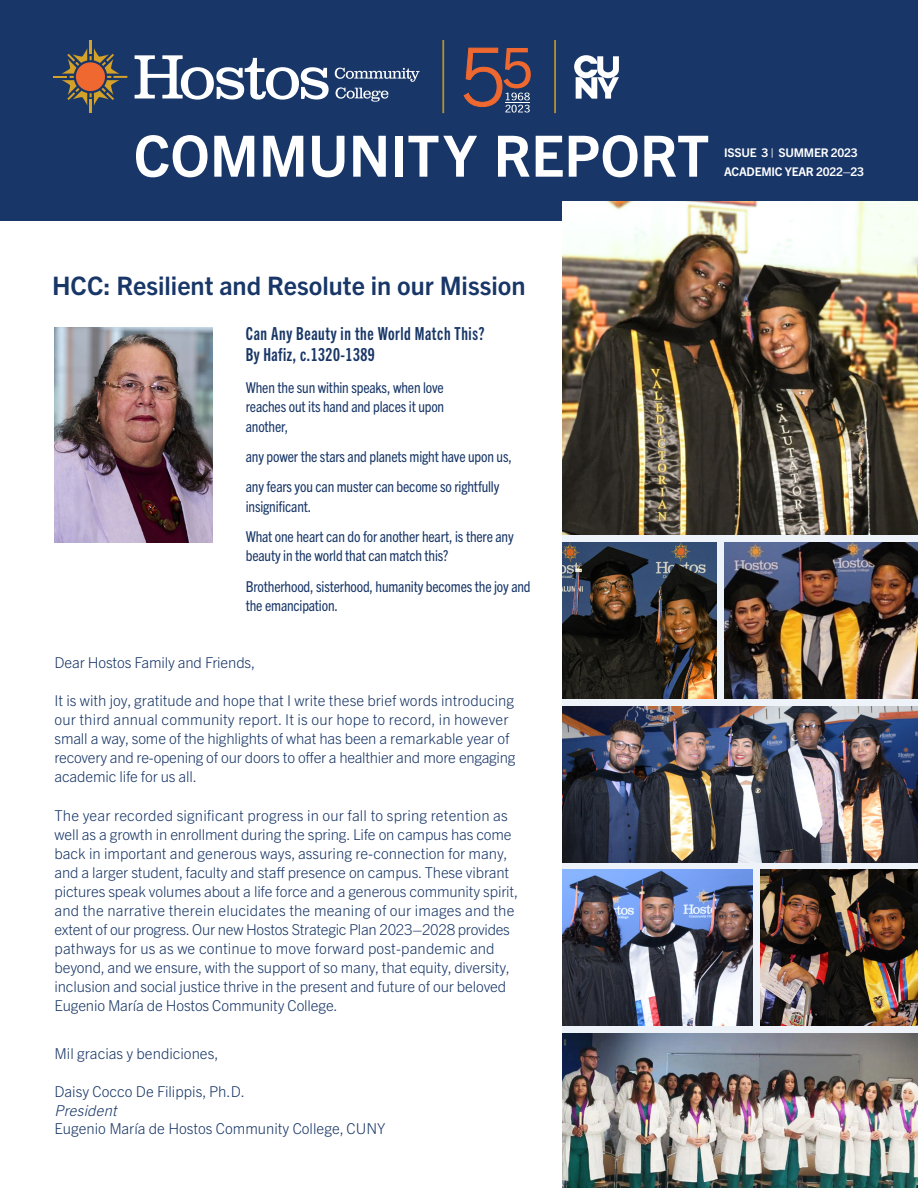
<style>
.page{position:relative;width:918px;height:1188px;background:#fff}
.page>*{position:absolute;margin:0;border:0;box-sizing:border-box;transform-origin:0 0}
.t1{font:700 57px "Trade Gothic Next LT Pro";color:#fff}
.t2{font:700 25.5px "Trade Gothic Next LT Pro";color:#183667}
.t3{font:18px/21px "Trade Gothic Next LT Pro Bd Cm";letter-spacing:.035em;color:#183667}
.t4{font:300 15px/19px "Trade Gothic Next LT Pro";letter-spacing:-.01em;color:#183667}
.t5{font:condensed 15px/19.5px "Trade Gothic Next LT Pro";letter-spacing:-.01em;color:#183667}
.t6{font:700 12px/19.5px "Trade Gothic Next LT Pro";letter-spacing:-.02em;color:#fff}
.s1{font-style:italic}
</style>
<div class="page">
<div style="left:563px;top:221px;width:355px;height:967px;background:#edf3f9"></div>
<div style="left:0;top:0;width:918px;height:221px;background:#183667"></div>
<svg style="left:574px;top:55px;width:45px;height:44px"></svg>
<svg style="left:135px;top:55px;width:194px;height:45px"></svg>
<svg style="left:335px;top:68px;width:85px;height:34px"></svg>
<svg style="left:54px;top:40px;width:73px;height:73px"></svg>
<hr style="left:442px;top:40px;width:2px;height:73px;background:#b58f2e">
<svg style="left:463px;top:47px;width:68px;height:66px"></svg>
<hr style="left:554px;top:40px;width:2px;height:73px;background:#b58f2e">
<img style="left:54px;top:328px;width:159px;height:214px">
<img style="left:563px;top:201px;width:355px;height:334px">
<img style="left:563px;top:542px;width:154px;height:156px">
<img style="left:724px;top:542px;width:194px;height:156px">
<img style="left:563px;top:706px;width:355px;height:156px">
<img style="left:761px;top:870px;width:157px;height:156px">
<img style="left:563px;top:870px;width:189px;height:156px">
<img style="left:563px;top:1033px;width:355px;height:155px">
<p class="t1" style="left:134px;top:116px;width:577px">COMMUNITY REPORT</p>
<p class="t6" style="left:724px;top:142px;width:141px">ISSUE 3 | SUMMER 2023<br>ACADEMIC YEAR 2022–23</p>
<h1 class="t2" style="left:52px;top:268px;width:475px">HCC: Resilient and Resolute in our Mission</h1>
<h2 class="t3" style="left:246px;top:322px;width:240px">Can Any Beauty in the World Match This?<br>By Hafiz, c.1320-1389</h2>
<p class="t5" style="left:246px;top:376px;width:200px;text-align:justify">When the sun within speaks, when love reaches out its hand and places it upon another,</p>
<p class="t5" style="left:246px;top:446px;width:268px">any power the stars and planets might have upon us,</p>
<p class="t5" style="left:246px;top:476px;width:255px">any fears you can muster can become so rightfully insignificant.</p>
<p class="t5" style="left:246px;top:526px;width:269px">What one heart can do for another heart, is there any beauty in the world that can match this?</p>
<p class="t5" style="left:246px;top:576px;width:286px">Brotherhood, sisterhood, humanity becomes the joy and the emancipation.</p>
<p class="t4" style="left:54px;top:652px;width:202px">Dear Hostos Family and Friends,</p>
<p class="t4" style="left:54px;top:690px;width:462px">It is with joy, gratitude and hope that I write these brief words introducing our third annual community report. It is our hope to record, in however small a way, some of the highlights of what has been a remarkable year of recovery and re-opening of our doors to offer a healthier and more engaging academic life for us all.</p>
<p class="t4" style="left:54px;top:805px;width:465px">The year recorded significant progress in our fall to spring retention as well as a growth in enrollment during the spring. Life on campus has come back in important and generous ways, assuring re-connection for many, and a larger student, faculty and staff presence on campus. These vibrant pictures speak volumes about a life force and a generous community spirit, and the narrative therein elucidates the meaning of our images and the extent of our progress. Our new Hostos Strategic Plan 2023–2028 provides pathways for us as we continue to move forward post-pandemic and beyond, and we ensure, with the support of so many, that equity, diversity, inclusion and social justice thrive in the present and future of our beloved Eugenio María de Hostos Community College.</p>
<p class="t4" style="left:54px;top:1043px;width:166px">Mil gracias y bendiciones,</p>
<p class="t4" style="left:54px;top:1081px;width:192px">Daisy Cocco De Filippis, Ph.D.</p>
<p class="t4" style="left:54px;top:1101px;width:333px;line-height:18px"><span class="s1">President<br></span>Eugenio María de Hostos Community College, CUNY</p>
</div>
